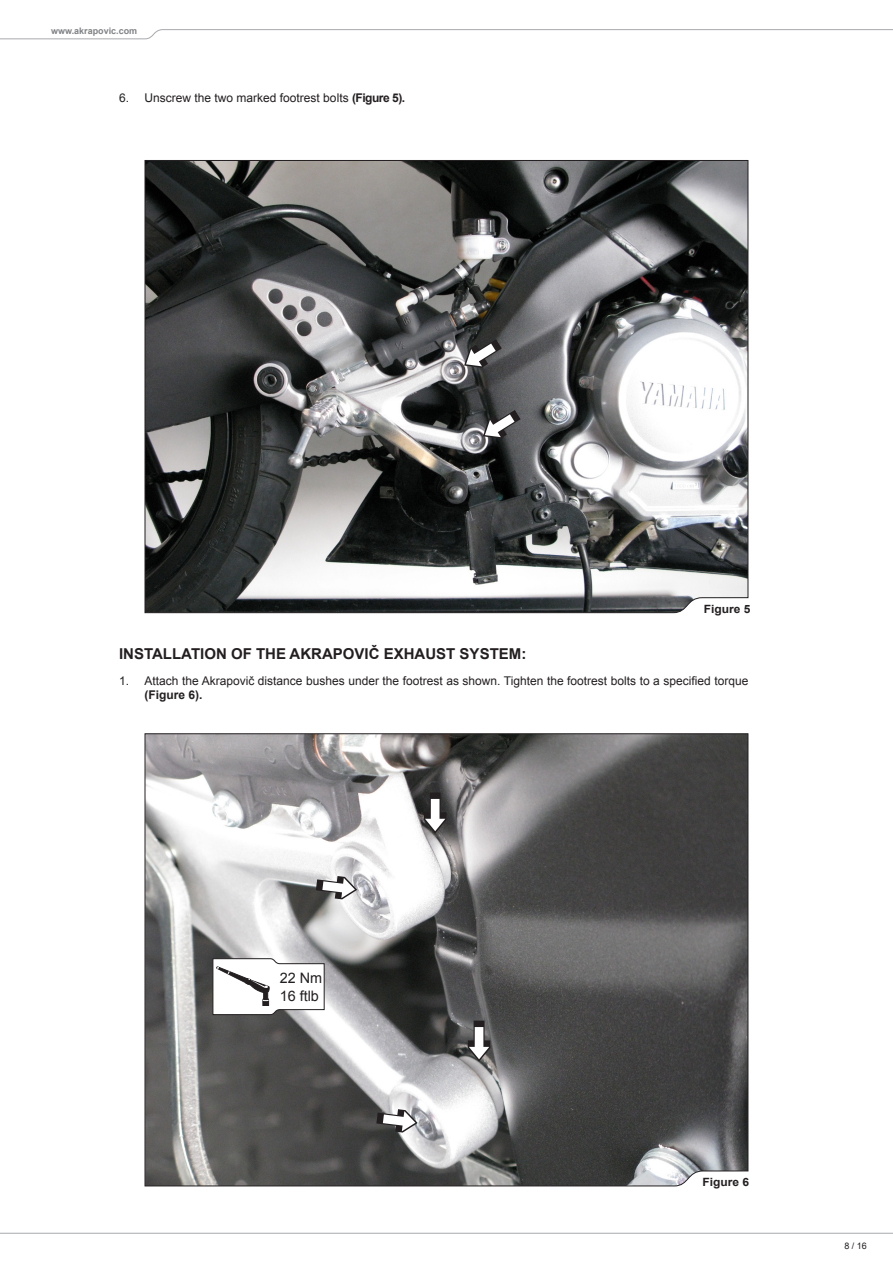
<style>
.page{position:relative;width:893px;height:1263px;background:#fff}
.page>*{position:absolute;margin:0;border:0;box-sizing:border-box;transform-origin:0 0}
.naslov_RD{font:700 15px "Arial";color:#231f20}
.t1{font:14.4px/17.2px "Arial";color:#231f20}
.body_txt_bold{font:12px/14.4px "Arial";color:#231f20}
.body_txt_bold-2{font:700 11.4px "Arial";color:#231f20;scale:1.05 1}
.t2{font:700 9px "Arial";color:#808285}
.t3{font:9px "Arial";color:#231f20}
.s1{font-weight:700}
</style>
<div class="page">
<svg style="left:0;top:29px;width:893px;height:10px"></svg>
<svg style="left:0;top:1232px;width:893px;height:2px;background:#d2d3d5"></svg>
<svg style="left:144px;top:160px;width:605px;height:453px;background:#6a6b6b"></svg>
<svg style="left:144px;top:733px;width:605px;height:454px;background:#7a7a7a"></svg>
<svg style="left:464px;top:339px;width:38px;height:29px"></svg>
<svg style="left:483px;top:410px;width:38px;height:29px"></svg>
<svg style="left:316px;top:876px;width:41px;height:23px"></svg>
<svg style="left:424px;top:792px;width:22px;height:41px"></svg>
<svg style="left:468px;top:1020px;width:22px;height:41px"></svg>
<svg style="left:376px;top:1109px;width:42px;height:23px"></svg>
<svg style="left:212px;top:958px;width:113px;height:57px"></svg>
<p class="t2" style="left:51px;top:25px;width:88px">www.akrapovic.com</p>
<p class="body_txt_bold" style="left:119px;top:91px;width:12px">6.</p>
<p class="body_txt_bold" style="left:145px;top:91px;width:262px">Unscrew the two marked footrest bolts <span class="s1">(Figure 5).</span></p>
<p class="naslov_RD" style="left:119px;top:644px;width:409px">INSTALLATION OF THE AKRAPOVIČ EXHAUST SYSTEM:</p>
<p class="body_txt_bold-2" style="left:704px;top:601px;width:46px">Figure 5</p>
<p class="body_txt_bold" style="left:119px;top:673px;width:12px">1.</p>
<p class="body_txt_bold" style="left:145px;top:673px;width:605px">Attach the Akrapovič distance bushes under the footrest as shown. Tighten the footrest bolts to a specified torque <span class="s1">(Figure 6).</span></p>
<p class="t1" style="left:280px;top:970px;width:44px">22 Nm<br>16 ftlb</p>
<p class="body_txt_bold-2" style="left:702px;top:1175px;width:46px">Figure 6</p>
<p class="t3" style="left:844px;top:1240px;width:24px">8 / 16</p>
</div>
